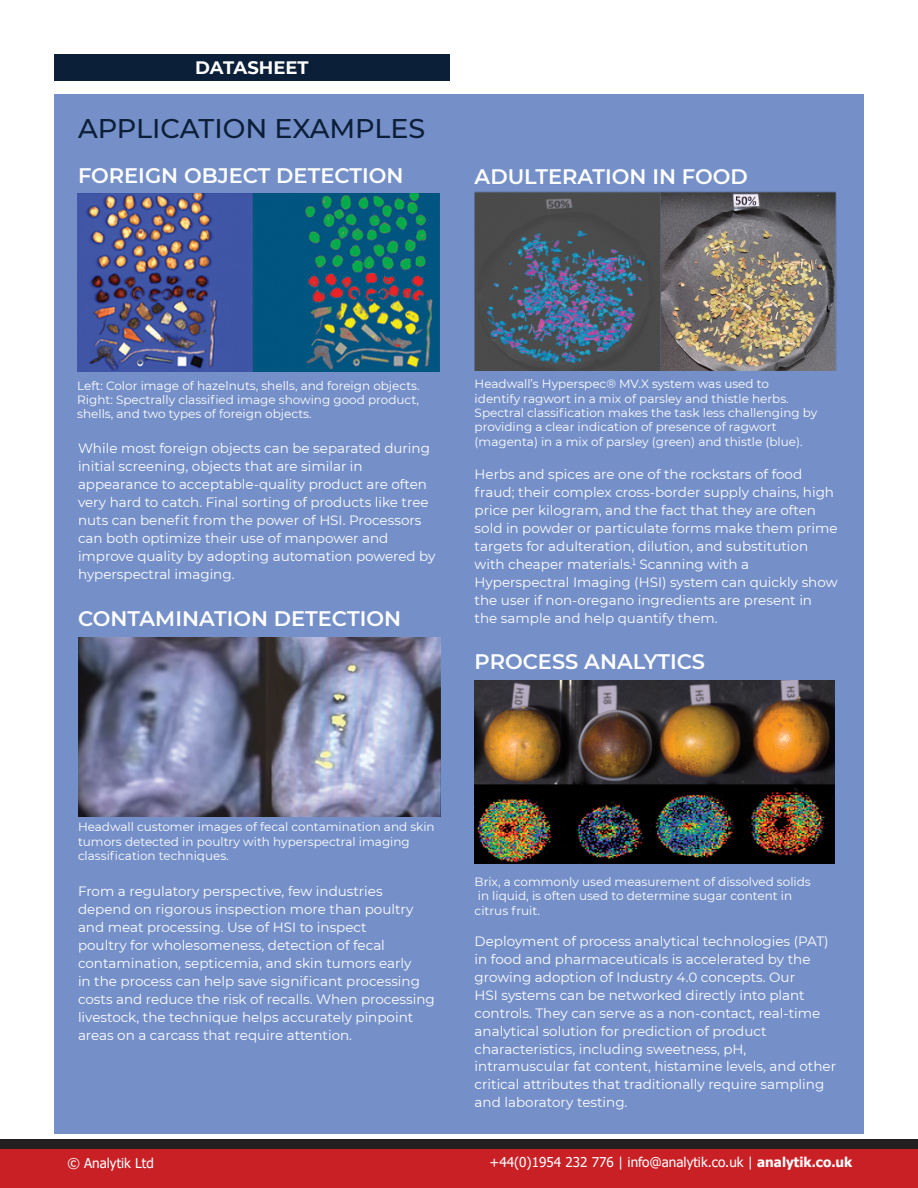
<style>
.page{position:relative;width:918px;height:1188px;background:#fff}
.page>*{position:absolute;margin:0;border:0;box-sizing:border-box;transform-origin:0 0}
.t1{font:500 27px "Montserrat";color:#0c1f39}
.t2{font:600 21px "Montserrat";color:#fff}
.t3{font:700 18px "Montserrat";color:#fff}
.t4{font:13.5px/18px "Montserrat";color:#fff}
.t5{font:13.5px "Tahoma";color:#fff}
.t6{font:12px/14.4px "Montserrat";color:#fff}
.s1{font-weight:700}
</style>
<div class="page">
<div style="left:54px;top:54px;width:396px;height:27px;background:#0c1f39"></div>
<div style="left:54px;top:95px;width:810px;height:1039px;background:#7590c9"></div>
<img style="left:77px;top:193px;width:363px;height:179px">
<img style="left:78px;top:638px;width:362px;height:178px">
<img style="left:475px;top:192px;width:362px;height:178px">
<img style="left:475px;top:680px;width:360px;height:184px">
<div style="left:1px;top:1140px;width:917px;height:9px;background:#231f20"></div>
<div style="left:0;top:1149px;width:918px;height:39px;background:#c92026"></div>
<h3 class="t3" style="left:195px;top:54px;width:115px">DATASHEET</h3>
<h1 class="t1" style="left:78px;top:110px;width:349px">APPLICATION EXAMPLES</h1>
<h2 class="t2" style="left:78px;top:161px;width:327px">FOREIGN OBJECT DETECTION</h2>
<h2 class="t2" style="left:475px;top:161px;width:275px">ADULTERATION IN FOOD</h2>
<p class="t6" style="left:77px;top:378px;width:344px;text-align:justify">Left: Color image of hazelnuts, shells, and foreign objects.<br>Right: Spectrally classified image showing good product, shells, and two types of foreign objects.</p>
<p class="t4" style="left:78px;top:439px;width:359px">While most foreign objects can be separated during initial screening, objects that are similar in appearance to acceptable-quality product are often very hard to catch. Final sorting of products like tree nuts can benefit from the power of HSI. Processors can both optimize their use of manpower and improve quality by adopting automation powered by hyperspectral imaging.</p>
<h2 class="t2" style="left:78px;top:603px;width:325px">CONTAMINATION DETECTION</h2>
<p class="t6" style="left:475px;top:376px;width:344px">Headwall’s Hyperspec® MV.X system was used to identify ragwort in a mix of parsley and thistle herbs.<br>Spectral classification makes the task less challenging by providing a clear indication of presence of ragwort (magenta) in a mix of parsley (green) and thistle (blue).</p>
<p class="t4" style="left:475px;top:464px;width:364px">Herbs and spices are one of the rockstars of food fraud; their complex cross-border supply chains, high price per kilogram, and the fact that they are often sold in powder or particulate forms make them prime targets for adulteration, dilution, and substitution with cheaper materials.<sup>1</sup> Scanning with a Hyperspectral Imaging (HSI) system can quickly show the user if non-oregano ingredients are present in the sample and help quantify them.</p>
<h2 class="t2" style="left:475px;top:646px;width:232px">PROCESS ANALYTICS</h2>
<p class="t6" style="left:78px;top:820px;width:358px">Headwall customer images of fecal contamination and skin tumors detected in poultry with hyperspectral imaging classification techniques.</p>
<p class="t4" style="left:78px;top:881px;width:358px">From a regulatory perspective, few industries depend on rigorous inspection more than poultry and meat processing. Use of HSI to inspect<br>poultry for wholesomeness, detection of fecal contamination, septicemia, and skin tumors early<br>in the process can help save significant processing costs and reduce the risk of recalls. When processing livestock, the technique helps accurately pinpoint areas on a carcass that require attention.</p>
<p class="t6" style="left:475px;top:874px;width:338px">Brix, a commonly used measurement of dissolved solids in liquid, is often used to determine sugar content in citrus fruit.</p>
<p class="t4" style="left:475px;top:931px;width:363px">Deployment of process analytical technologies (PAT) in food and pharmaceuticals is accelerated by the growing adoption of Industry 4.0 concepts. Our<br>HSI systems can be networked directly into plant controls. They can serve as a non-contact, real-time analytical solution for prediction of product characteristics, including sweetness, pH, intramuscular fat content, histamine levels, and other critical attributes that traditionally require sampling and laboratory testing.</p>
<p class="t5" style="left:67px;top:1154px;width:88px">© Analytik Ltd</p>
<p class="t5" style="left:490px;top:1153px;width:364px">+44(0)1954 232 776 | info@analytik.co.uk | <span class="s1">analytik.co.uk</span></p>
</div>
